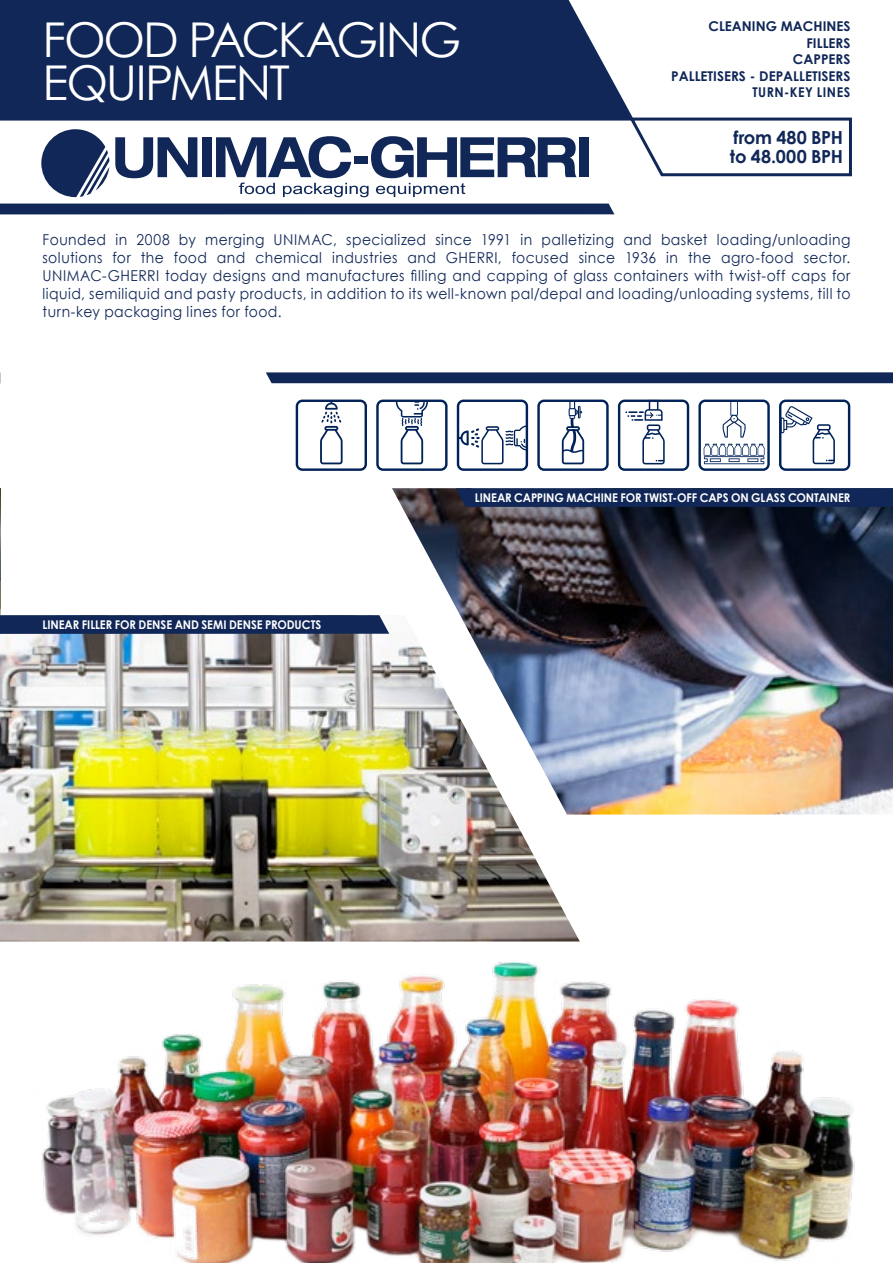
<style>
.page{position:relative;width:893px;height:1263px;background:#fff}
.page>*{position:absolute;margin:0;border:0;box-sizing:border-box;transform-origin:0 0}
.t1{font:48px/43.2px "Century Gothic";letter-spacing:-.04em;color:#fff}
.t2{font:700 18px/18.6px "Century Gothic";letter-spacing:-.015em;color:#102757}
.t3{font:15px/18px "Century Gothic";letter-spacing:.03em;color:#102757;text-align:justify;scale:.93 1}
.t4{font:700 13.5px/16.5px "Century Gothic";color:#102757;text-align:right}
.t5{font:700 12px "Century Gothic";letter-spacing:-.01em;color:#fff;scale:.94 1}
</style>
<div class="page">
<img style="left:0;top:488px;width:1px;height:326px">
<svg style="left:632px;top:117px;width:220px;height:60px"></svg>
<img style="left:0;top:633px;width:580px;height:308px">
<svg style="left:0;top:0;width:636px;height:123px;background:#213663"></svg>
<img style="left:41px;top:962px;width:814px;height:301px">
<svg style="left:779px;top:400px;width:71px;height:71px"></svg>
<svg style="left:698px;top:400px;width:72px;height:71px"></svg>
<div style="left:0;top:204px;width:614px;height:10px;background:#102757"></div>
<svg style="left:266px;top:372px;width:627px;height:11px;background:#192f5d"></svg>
<svg style="left:0;top:615px;width:389px;height:19px;background:#152c5a"></svg>
<svg style="left:618px;top:400px;width:71px;height:71px"></svg>
<svg style="left:296px;top:400px;width:71px;height:71px"></svg>
<svg style="left:376px;top:400px;width:72px;height:71px"></svg>
<svg style="left:457px;top:400px;width:71px;height:71px"></svg>
<svg style="left:537px;top:400px;width:72px;height:71px"></svg>
<img style="left:392px;top:488px;width:501px;height:326px">
<div style="left:456px;top:488px;width:437px;height:19px;background:#102757"></div>
<svg style="left:41px;top:129px;width:68px;height:68px"></svg>
<svg style="left:115px;top:137px;width:82px;height:41px"></svg>
<div style="left:202px;top:137px;width:10px;height:40px;background:#102757"></div>
<div style="left:579px;top:137px;width:10px;height:40px;background:#102757"></div>
<svg style="left:216px;top:136px;width:361px;height:61px"></svg>
<h1 class="t1" style="left:43px;top:18px;width:420px">FOOD PACKAGING<br>EQUIPMENT</h1>
<p class="t4" style="left:671px;top:18px;width:181px">CLEANING MACHINES<br>FILLERS<br>CAPPERS<br>PALLETISERS - DEPALLETISERS<br>TURN-KEY LINES</p>
<p class="t2" style="left:730px;top:128px;width:114px">from 480 BPH to 48.000 BPH</p>
<p class="t3" style="left:43px;top:230px;width:870px">Founded in 2008 by merging UNIMAC, specialized since 1991 in palletizing and basket loading/unloading solutions for the food and chemical industries and GHERRI, focused since 1936 in the agro-food sector.<br>UNIMAC-GHERRI today designs and manufactures filling and capping of glass containers with twist-off caps for liquid, semiliquid and pasty products, in addition to its well-known pal/depal and loading/unloading systems, till to turn-key packaging lines for food.</p>
<p class="t5" style="left:43px;top:615px;width:298px">LINEAR FILLER FOR DENSE AND SEMI DENSE PRODUCTS</p>
<p class="t5" style="left:475px;top:489px;width:401px">LINEAR CAPPING MACHINE FOR TWIST-OFF CAPS ON GLASS CONTAINER</p>
</div>
